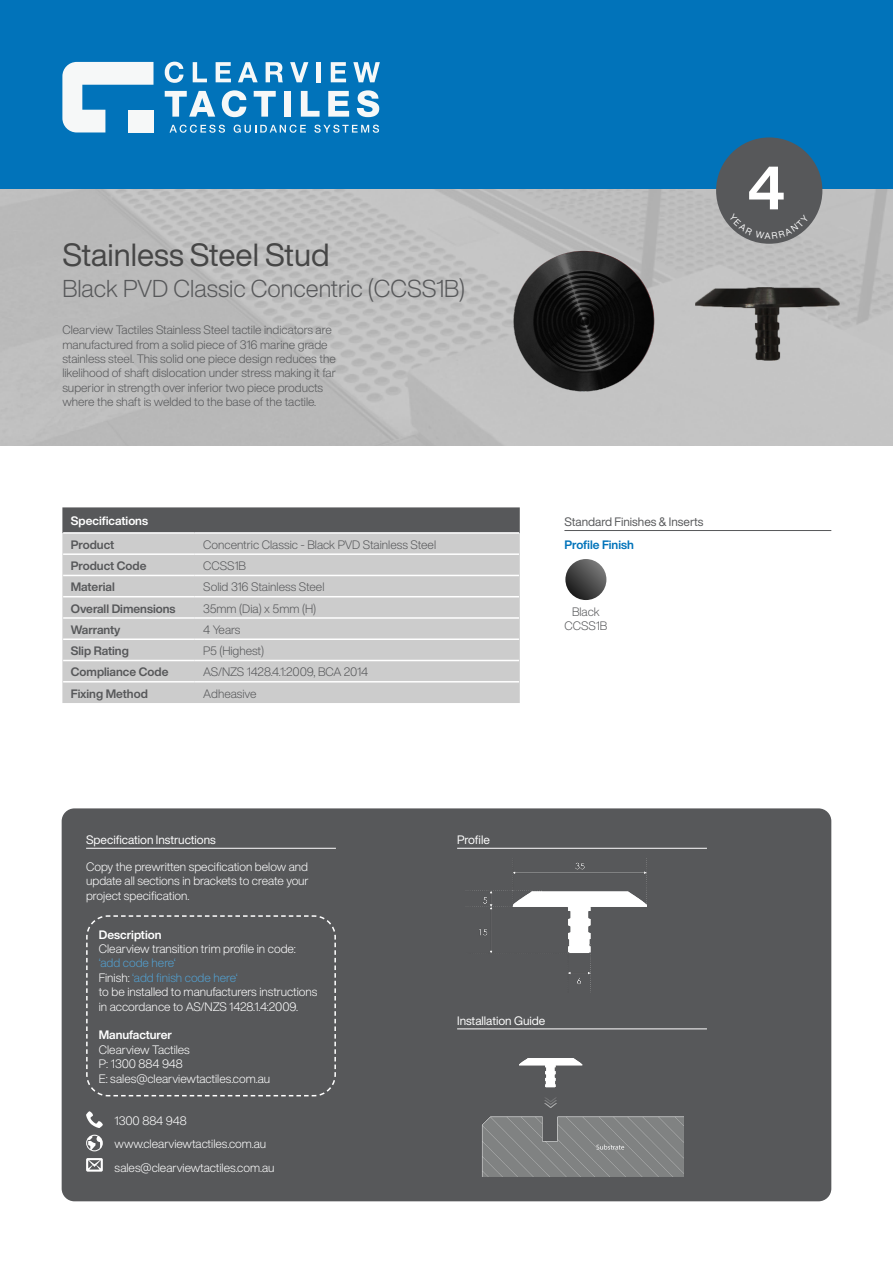
<style>
.page{position:relative;width:893px;height:1263px;background:#fff}
.page>*{position:absolute;margin:0;border:0;box-sizing:border-box;transform-origin:0 0}
.t1{font:700 60px "Helvetica Now Display";color:#fff}
.t2{font:31.5px "Helvetica Now Display";color:#464646}
.t3{font:300 24px "Helvetica Now Display";color:#57585a}
.t4{font:300 12px "Helvetica Now Display";color:#57585a}
.t5{font:300 12px/14.4px "Helvetica Now Display";color:#fff}
.t6{font:700 12px "Helvetica Now Display";color:#57585a}
.t7{font:12px "Helvetica Now Display";color:#fff}
.t8{font:700 12px "Helvetica Now Display";color:#fff}
.t9{font:12px "Helvetica Now Display";color:#57585a}
.t10{font:700 12px "Helvetica Now Display";color:#0173ba}
.s1{color:#52a0d0}
</style>
<div class="page">
<div style="left:62px;top:808px;width:769px;height:393px;background:#57585a;border-radius:13px"></div>
<div style="left:0;top:0;width:893px;height:190px;background:#0173ba"></div>
<svg style="left:62px;top:62px;width:91px;height:70px"></svg>
<div style="left:128px;top:110px;width:25px;height:22px;background:#f6f8f8"></div>
<svg style="left:165px;top:91px;width:50px;height:26px"></svg>
<svg style="left:222px;top:90px;width:24px;height:27px"></svg>
<svg style="left:254px;top:91px;width:22px;height:26px"></svg>
<div style="left:284px;top:91px;width:7px;height:26px;background:#f6f8f8"></div>
<svg style="left:301px;top:91px;width:19px;height:26px"></svg>
<svg style="left:328px;top:91px;width:21px;height:26px"></svg>
<svg style="left:357px;top:90px;width:22px;height:27px"></svg>
<svg style="left:169px;top:125px;width:56px;height:8px"></svg>
<svg style="left:314px;top:125px;width:65px;height:8px"></svg>
<svg style="left:165px;top:62px;width:19px;height:21px"></svg>
<svg style="left:193px;top:62px;width:14px;height:20px"></svg>
<svg style="left:216px;top:62px;width:15px;height:20px"></svg>
<svg style="left:238px;top:62px;width:20px;height:20px"></svg>
<svg style="left:266px;top:62px;width:17px;height:20px"></svg>
<svg style="left:290px;top:62px;width:18px;height:20px"></svg>
<div style="left:316px;top:62px;width:5px;height:20px;background:#f6f8f8"></div>
<svg style="left:331px;top:62px;width:15px;height:20px"></svg>
<svg style="left:353px;top:62px;width:27px;height:20px"></svg>
<svg style="left:234px;top:125px;width:72px;height:8px"></svg>
<div style="left:0;top:190px;width:892px;height:255px;background:#bebebe"></div>
<hr style="left:86px;top:848px;width:250px;height:1px;background:#fff">
<svg style="left:86px;top:915px;width:250px;height:182px"></svg>
<svg style="left:86px;top:1111px;width:17px;height:17px"></svg>
<svg style="left:86px;top:1135px;width:17px;height:16px"></svg>
<svg style="left:86px;top:1158px;width:17px;height:13px"></svg>
<hr style="left:457px;top:848px;width:250px;height:1px;background:#fff">
<hr style="left:457px;top:1029px;width:250px;height:1px;background:#fff">
<div style="left:716px;top:137px;width:106px;height:107px;background:#57585a;border-radius:50%"></div>
<hr style="left:564px;top:530px;width:267px;height:1px;background:#57585a">
<img style="left:498px;top:238px;width:166px;height:168px">
<img style="left:685px;top:277px;width:166px;height:90px">
<div style="left:62px;top:507px;width:458px;height:26px;background:#57585a"></div>
<div style="left:62px;top:533px;width:458px;height:170px;background:#ccc"></div>
<hr style="left:63px;top:553px;width:132px;height:2px;background:#fff">
<hr style="left:195px;top:553px;width:324px;height:2px;background:#fff">
<hr style="left:63px;top:575px;width:132px;height:1px;background:#fff">
<hr style="left:195px;top:575px;width:324px;height:1px;background:#fff">
<hr style="left:63px;top:596px;width:132px;height:1px;background:#fff">
<hr style="left:195px;top:596px;width:324px;height:1px;background:#fff">
<hr style="left:63px;top:617px;width:132px;height:2px;background:#fff">
<hr style="left:195px;top:617px;width:324px;height:2px;background:#fff">
<hr style="left:63px;top:638px;width:132px;height:2px;background:#fff">
<hr style="left:195px;top:638px;width:324px;height:2px;background:#fff">
<hr style="left:63px;top:660px;width:132px;height:1px;background:#fff">
<hr style="left:195px;top:660px;width:324px;height:1px;background:#fff">
<hr style="left:63px;top:532px;width:132px;height:2px;background:#fff">
<hr style="left:195px;top:532px;width:324px;height:2px;background:#fff">
<hr style="left:63px;top:681px;width:132px;height:1px;background:#fff">
<hr style="left:195px;top:681px;width:324px;height:1px;background:#fff">
<img style="left:472px;top:862px;width:174px;height:129px">
<img style="left:482px;top:1058px;width:202px;height:118px">
<svg style="left:565px;top:559px;width:41px;height:41px"></svg>
<svg style="left:729px;top:225px;width:80px;height:14px"></svg>
<p class="t2" style="left:62px;top:233px;width:269px">Stainless Steel Stud</p>
<p class="t3" style="left:62px;top:272px;width:404px">Black PVD Classic Concentric (CCSS1B)</p>
<p class="t4" style="left:62px;top:322px;width:271px">Clearview Tactiles Stainless Steel tactile indicators are</p>
<p class="t4" style="left:62px;top:336px;width:267px">manufactured from a solid piece of 316 marine grade</p>
<p class="t4" style="left:62px;top:350px;width:275px">stainless steel. This solid one piece design reduces the</p>
<p class="t4" style="left:62px;top:365px;width:275px">likelihood of shaft dislocation under stress making it far</p>
<p class="t4" style="left:62px;top:379px;width:262px">superior in strength over inferior two piece products</p>
<p class="t4" style="left:62px;top:394px;width:255px">where the shaft is welded to the base of the tactile.</p>
<p class="t8" style="left:71px;top:513px;width:79px">Specifications</p>
<p class="t6" style="left:71px;top:536px;width:45px">Product</p>
<p class="t4" style="left:203px;top:536px;width:234px">Concentric Classic - Black PVD Stainless Steel</p>
<p class="t6" style="left:71px;top:557px;width:77px">Product Code</p>
<p class="t4" style="left:203px;top:558px;width:44px">CCSS1B</p>
<p class="t6" style="left:71px;top:579px;width:45px">Material</p>
<p class="t4" style="left:203px;top:579px;width:123px">Solid 316 Stainless Steel</p>
<p class="t6" style="left:71px;top:600px;width:106px">Overall Dimensions</p>
<p class="t4" style="left:203px;top:600px;width:115px">35mm (Dia) x 5mm (H)</p>
<p class="t6" style="left:71px;top:621px;width:51px">Warranty</p>
<p class="t4" style="left:203px;top:621px;width:39px">4 Years</p>
<p class="t6" style="left:71px;top:642px;width:59px">Slip Rating</p>
<p class="t4" style="left:203px;top:643px;width:62px">P5 (Highest)</p>
<p class="t6" style="left:71px;top:664px;width:99px">Compliance Code</p>
<p class="t4" style="left:203px;top:664px;width:166px">AS/NZS 1428.4.1:2009, BCA 2014</p>
<p class="t6" style="left:71px;top:685px;width:78px">Fixing Method</p>
<p class="t4" style="left:203px;top:685px;width:55px">Adheasive</p>
<h1 class="t1" style="left:747px;top:147px;width:39px">4</h1>
<p class="t9" style="left:564px;top:514px;width:141px">Standard Finishes &amp; Inserts</p>
<p class="t10" style="left:564px;top:537px;width:71px">Profile Finish</p>
<p class="t4" style="left:572px;top:603px;width:29px">Black</p>
<p class="t4" style="left:565px;top:618px;width:44px">CCSS1B</p>
<p class="t7" style="left:86px;top:831px;width:131px">Specification Instructions</p>
<p class="t5" style="left:86px;top:859px;width:224px;text-align:justify">Copy the prewritten specification below and update all sections in brackets to create your project specification.</p>
<p class="t8" style="left:99px;top:926px;width:64px">Description</p>
<p class="t5" style="left:99px;top:941px;width:199px">Clearview transition trim profile in code:</p>
<p class="t5" style="left:99px;top:956px;width:220px"><span class="s1">‘add code here‘<br></span>Finish: <span class="s1">‘add finish code here‘<br></span>to be installed to manufacturers instructions in accordance to AS/NZS 1428.1.4:2009.</p>
<p class="t8" style="left:99px;top:1027px;width:75px">Manufacturer</p>
<p class="t5" style="left:99px;top:1042px;width:173px">Clearview Tactiles<br>P: 1300 884 948<br>E: sales@clearviewtactiles.com.au</p>
<p class="t5" style="left:115px;top:1109px;width:161px;line-height:23.4px">1300 884 948 www.clearviewtactiles.com.au sales@clearviewtactiles.com.au</p>
<p class="t7" style="left:457px;top:831px;width:34px">Profile</p>
<p class="t7" style="left:457px;top:1012px;width:90px">Installation Guide</p>
</div>
